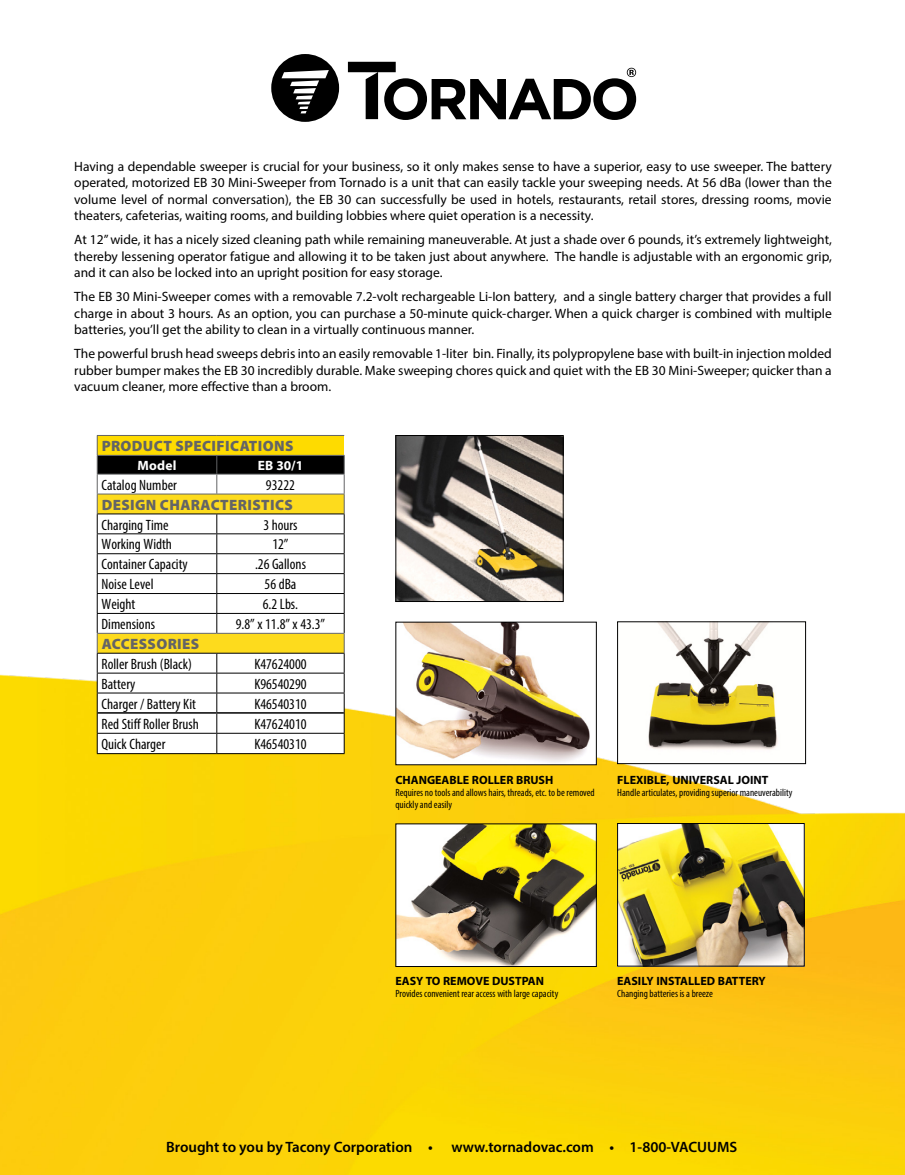
<style>
.page{position:relative;width:905px;height:1175px;background:#fff}
.page>*{position:absolute;margin:0;border:0;box-sizing:border-box;transform-origin:0 0}
.t1{font:condensed 15px "Myriad Pro";color:#000}
.t2{font:600 15px "Myriad Pro";color:#000}
.t3{font:900 15px "Myriad Pro";letter-spacing:.025em;color:#636466}
.t4{font:13.5px/16.5px "Myriad Pro";color:#000;text-align:justify}
.t5{font:700 13.5px "Myriad Pro";letter-spacing:.02em;color:#fff}
.t6{font:700 12px "Myriad Pro";color:#000}
.t7{font:condensed 10.5px/12px "Myriad Pro";color:#000}
</style>
<div class="page">
<img style="left:0;top:659px;width:904px;height:515px">
<hr style="left:97px;top:753px;width:120px;height:1px;background:#000">
<hr style="left:217px;top:753px;width:127px;height:1px;background:#000">
<hr style="left:97px;top:435px;width:120px;height:1px;background:#636466">
<hr style="left:217px;top:435px;width:127px;height:1px;background:#636466">
<svg style="left:97px;top:436px;width:248px;height:317px"></svg>
<svg style="left:348px;top:62px;width:288px;height:58px"></svg>
<svg style="left:271px;top:54px;width:68px;height:68px"></svg>
<img style="left:397px;top:437px;width:164px;height:163px">
<div style="left:395px;top:435px;width:168px;height:167px;border:1px solid #000"></div>
<img style="left:619px;top:825px;width:183px;height:139px">
<div style="left:617px;top:823px;width:187px;height:143px;border:1px solid #000"></div>
<img style="left:397px;top:624px;width:197px;height:139px">
<img style="left:397px;top:825px;width:197px;height:139px">
<img style="left:619px;top:623px;width:185px;height:137px">
<div style="left:617px;top:621px;width:189px;height:143px;border:1px solid #000"></div>
<p class="t4" style="left:74px;top:158px;width:759px">Having a dependable sweeper is crucial for your business, so it only makes sense to have a superior, easy to use sweeper. The battery operated, motorized EB 30 Mini-Sweeper from Tornado is a unit that can easily tackle your sweeping needs. At 56 dBa (lower than the volume level of normal conversation), the EB 30 can successfully be used in hotels, restaurants, retail stores, dressing rooms, movie theaters, cafeterias, waiting rooms, and building lobbies where quiet operation is a necessity.</p>
<p class="t4" style="left:74px;top:231px;width:759px">At 12” wide, it has a nicely sized cleaning path while remaining maneuverable. At just a shade over 6 pounds, it’s extremely lightweight, thereby lessening operator fatigue and allowing it to be taken just about anywhere. The handle is adjustable with an ergonomic grip, and it can also be locked into an upright position for easy storage.</p>
<p class="t4" style="left:74px;top:288px;width:759px">The EB 30 Mini-Sweeper comes with a removable 7.2-volt rechargeable Li-Ion battery, and a single battery charger that provides a full charge in about 3 hours. As an option, you can purchase a 50-minute quick-charger. When a quick charger is combined with multiple batteries, you’ll get the ability to clean in a virtually continuous manner.</p>
<p class="t4" style="left:74px;top:345px;width:759px">The powerful brush head sweeps debris into an easily removable 1-liter bin. Finally, its polypropylene base with built-in injection molded rubber bumper makes the EB 30 incredibly durable. Make sweeping chores quick and quiet with the EB 30 Mini-Sweeper; quicker than a vacuum cleaner, more effective than a broom.</p>
<p class="t3" style="left:102px;top:437px;width:193px">PRODUCT SPECIFICATIONS</p>
<p class="t5" style="left:137px;top:456px;width:41px">Model</p>
<p class="t5" style="left:258px;top:456px;width:47px">EB 30/1</p>
<p class="t1" style="left:102px;top:475px;width:77px">Catalog Number</p>
<p class="t1" style="left:266px;top:475px;width:31px">93222</p>
<p class="t3" style="left:102px;top:496px;width:193px">DESIGN CHARACTERISTICS</p>
<p class="t1" style="left:102px;top:515px;width:69px">Charging Time</p>
<p class="t1" style="left:263px;top:515px;width:36px">3 hours</p>
<p class="t1" style="left:102px;top:535px;width:72px">Working Width</p>
<p class="t1" style="left:272px;top:535px;width:18px">12”</p>
<p class="t1" style="left:102px;top:555px;width:88px">Container Capacity</p>
<p class="t1" style="left:255px;top:555px;width:52px">.26 Gallons</p>
<p class="t1" style="left:102px;top:575px;width:53px">Noise Level</p>
<p class="t1" style="left:264px;top:575px;width:33px">56 dBa</p>
<p class="t1" style="left:102px;top:595px;width:35px">Weight</p>
<p class="t1" style="left:263px;top:595px;width:37px">6.2 Lbs.</p>
<p class="t1" style="left:102px;top:615px;width:55px">Dimensions</p>
<p class="t1" style="left:236px;top:615px;width:91px">9.8” x 11.8” x 43.3”</p>
<p class="t3" style="left:102px;top:635px;width:99px">ACCESSORIES</p>
<p class="t1" style="left:102px;top:654px;width:92px">Roller Brush (Black)</p>
<p class="t1" style="left:254px;top:654px;width:54px">K47624000</p>
<p class="t1" style="left:102px;top:674px;width:35px">Battery</p>
<p class="t1" style="left:254px;top:674px;width:54px">K96540290</p>
<p class="t1" style="left:102px;top:694px;width:96px">Charger / Battery Kit</p>
<p class="t1" style="left:254px;top:694px;width:54px">K46540310</p>
<p class="t1" style="left:102px;top:714px;width:99px">Red Stiff Roller Brush</p>
<p class="t1" style="left:254px;top:714px;width:54px">K47624010</p>
<p class="t1" style="left:102px;top:735px;width:65px">Quick Charger</p>
<p class="t1" style="left:254px;top:735px;width:54px">K46540310</p>
<p class="t6" style="left:395px;top:771px;width:159px">CHANGEABLE ROLLER BRUSH</p>
<p class="t7" style="left:395px;top:786px;width:201px">Requires no tools and allows hairs, threads, etc. to be removed quickly and easily</p>
<p class="t6" style="left:617px;top:771px;width:153px">FLEXIBLE, UNIVERSAL JOINT</p>
<p class="t7" style="left:617px;top:786px;width:177px">Handle articulates, providing superior maneuverability</p>
<p class="t6" style="left:395px;top:973px;width:150px">EASY TO REMOVE DUSTPAN</p>
<p class="t7" style="left:395px;top:987px;width:164px">Provides convenient rear access with large capacity</p>
<p class="t6" style="left:617px;top:973px;width:150px">EASILY INSTALLED BATTERY</p>
<p class="t7" style="left:617px;top:987px;width:97px">Changing batteries is a breeze</p>
<p class="t2" style="left:166px;top:1137px;width:572px">Brought to you by Tacony Corporation • www.tornadovac.com • 1-800-VACUUMS</p>
</div>
